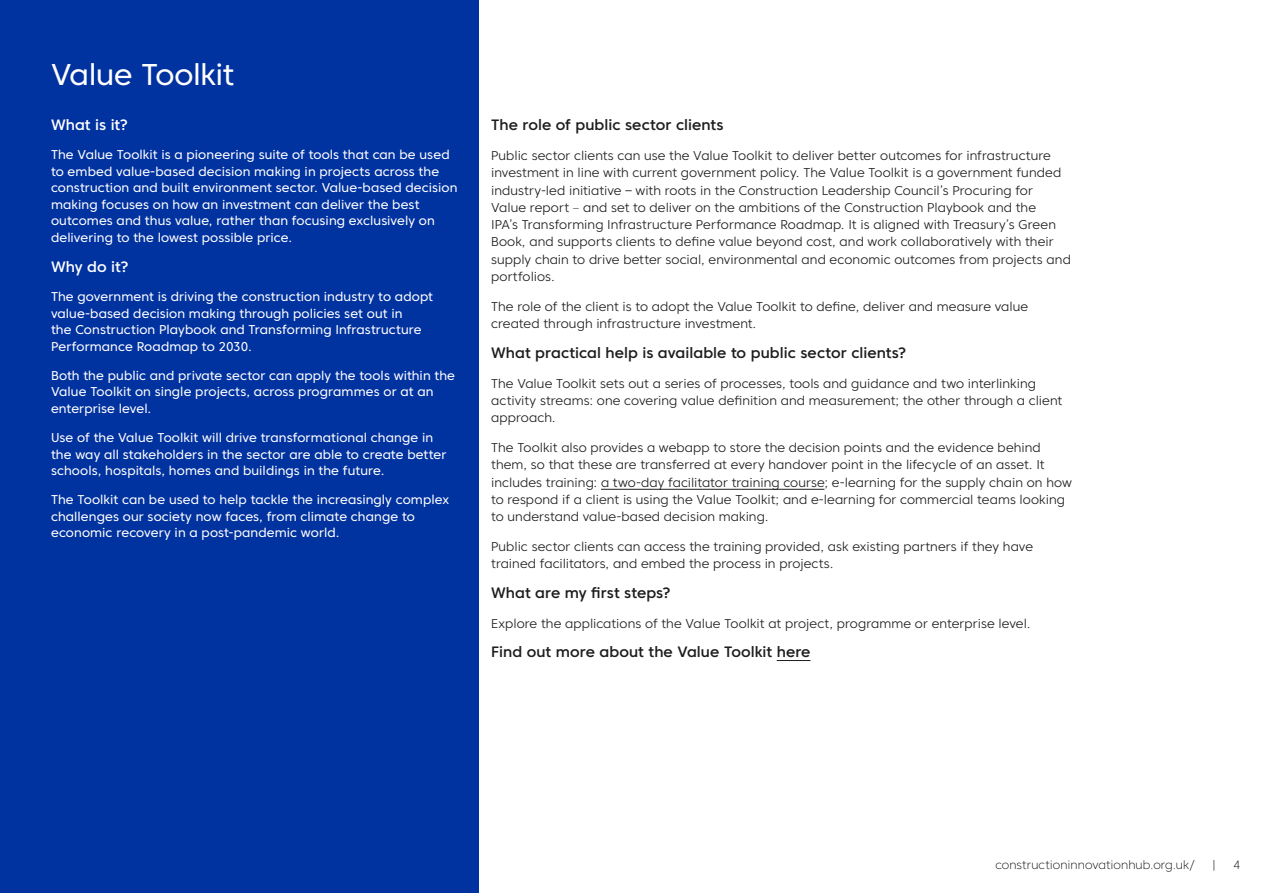
<style>
.page{position:relative;width:1263px;height:893px;background:#fff}
.page>*{position:absolute;margin:0;border:0;box-sizing:border-box;transform-origin:0 0}
.t1{font:30px "Core Sans C 45";letter-spacing:-.01em;color:#fff}
.t2{font:500 15px "Core Sans C 55";letter-spacing:.005em;color:#1d1d1d}
.t3{font:500 15px "Core Sans C 55";color:#fff}
.t4{font:300 12.75px/17.2px "Core Sans C 35";letter-spacing:.005em;color:#1d1d1d}
.t5{font:12.75px/16.5px "Core Sans C 45";letter-spacing:.005em;color:#fff}
.t6{font:200 12px "Core Sans C 25";letter-spacing:.01em;color:#000}
.s1{font-family:"Myriad Pro"}
</style>
<div class="page">
<div style="left:0;top:0;width:478px;height:893px;background:#0032a0"></div>
<hr style="left:601px;top:489px;width:223px;height:1px;background:#1d1d1d">
<hr style="left:777px;top:660px;width:33px;height:1px;background:#1d1d1d">
<h1 class="t1" style="left:51px;top:56px;width:185px">Value Toolkit</h1>
<p class="t3" style="left:51px;top:115px;width:79px">What is it?</p>
<p class="t5" style="left:51px;top:146px;width:408px">The Value Toolkit is a pioneering suite of tools that can be used to embed value-based decision making in projects across the construction and built environment sector. Value-based decision making focuses on how an investment can deliver the best outcomes and thus value, rather than focusing exclusively on delivering to the lowest possible price.</p>
<p class="t3" style="left:51px;top:257px;width:79px">Why do it?</p>
<p class="t5" style="left:51px;top:288px;width:384px">The government is driving the construction industry to adopt value-based decision making through policies set out in<br>the Construction Playbook and Transforming Infrastructure Performance Roadmap to 2030.</p>
<p class="t5" style="left:51px;top:367px;width:405px">Both the public and private sector can apply the tools within the<br>Value Toolkit on single projects, across programmes or at an enterprise level.</p>
<p class="t5" style="left:51px;top:429px;width:397px">Use of the Value Toolkit will drive transformational change in the way all stakeholders in the sector are able to create better schools, hospitals, homes and buildings in the future.</p>
<p class="t5" style="left:51px;top:492px;width:400px">The Toolkit can be used to help tackle the increasingly complex challenges our society now faces, from climate change to economic recovery in a post-pandemic world.</p>
<p class="t2" style="left:491px;top:115px;width:234px">The role of public sector clients</p>
<p class="t4" style="left:491px;top:147px;width:581px">Public sector clients can use the Value Toolkit to deliver better outcomes for infrastructure investment in line with current government policy. The Value Toolkit is a government funded industry-led initiative – with roots in the Construction Leadership Council’s Procuring for Value report <span class="s1">–</span> and set to deliver on the ambitions of the Construction Playbook and the<br>IPA’s Transforming Infrastructure Performance Roadmap. It is aligned with Treasury’s Green Book, and supports clients to define value beyond cost, and work collaboratively with their supply chain to drive better social, environmental and economic outcomes from projects and portfolios.</p>
<p class="t4" style="left:491px;top:298px;width:539px">The role of the client is to adopt the Value Toolkit to define, deliver and measure value created through infrastructure investment.</p>
<p class="t2" style="left:491px;top:343px;width:417px">What practical help is available to public sector clients?</p>
<p class="t4" style="left:491px;top:374px;width:573px">The Value Toolkit sets out a series of processes, tools and guidance and two interlinking activity streams: one covering value definition and measurement; the other through a client approach.</p>
<p class="t4" style="left:491px;top:439px;width:582px">The Toolkit also provides a webapp to store the decision points and the evidence behind them, so that these are transferred at every handover point in the lifecycle of an asset. It includes training: a two-day facilitator training course; e-learning for the supply chain on how to respond if a client is using the Value Toolkit; and e-learning for commercial teams looking to understand value-based decision making.</p>
<p class="t4" style="left:491px;top:538px;width:543px">Public sector clients can access the training provided, ask existing partners if they have trained facilitators, and embed the process in projects.</p>
<p class="t2" style="left:491px;top:583px;width:181px">What are my first steps?</p>
<p class="t4" style="left:491px;top:615px;width:541px">Explore the applications of the Value Toolkit at project, programme or enterprise level.</p>
<p class="t2" style="left:491px;top:643px;width:321px">Find out more about the Value Toolkit here</p>
<p class="t6" style="left:995px;top:857px;width:201px">constructioninnovationhub.org.uk/</p>
<p class="t6" style="left:1212px;top:857px;width:5px">|</p>
<p class="t6" style="left:1233px;top:857px;width:8px">4</p>
</div>
